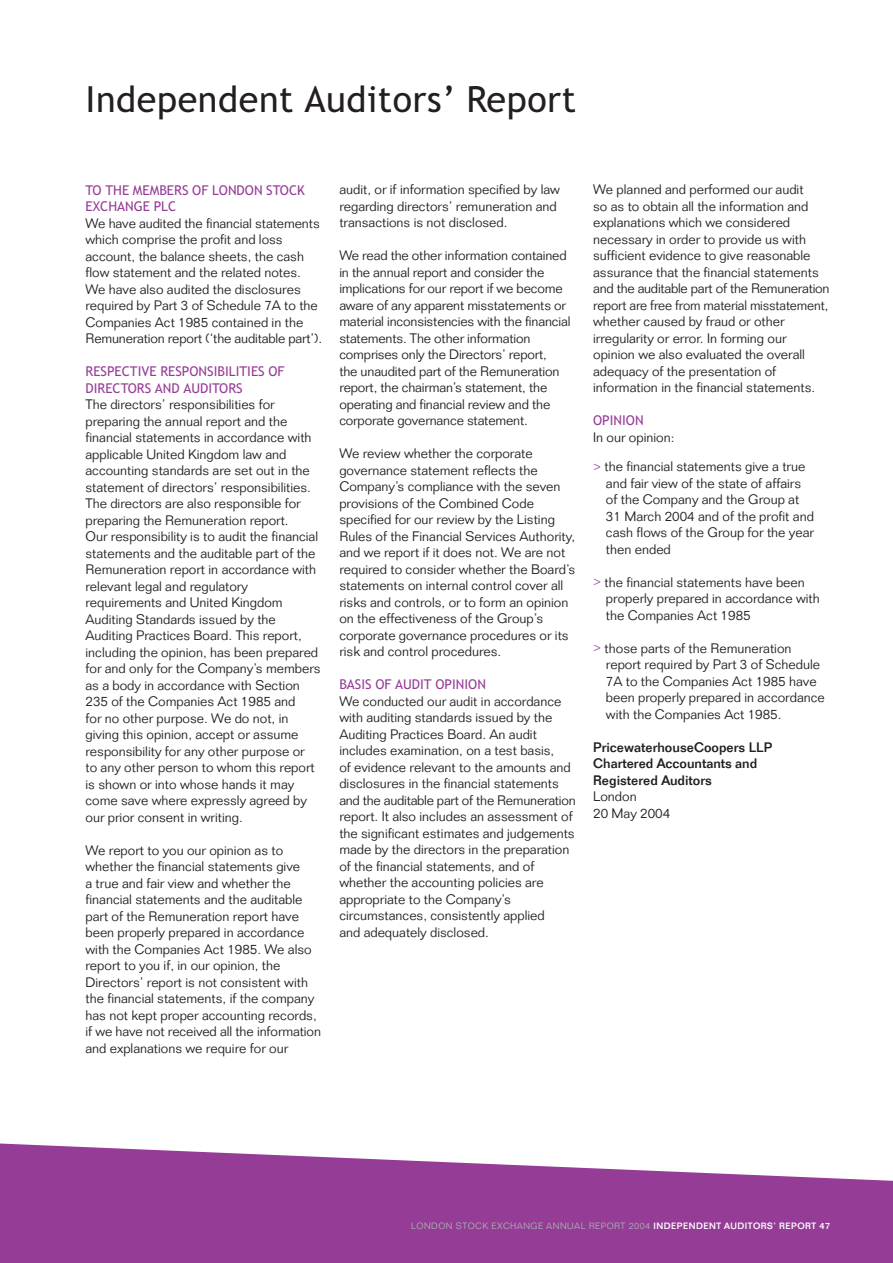
<style>
.page{position:relative;width:893px;height:1263px;background:#fff}
.page>*{position:absolute;margin:0;border:0;box-sizing:border-box;transform-origin:0 0}
.t1{font:36px "Trebuchet MS";letter-spacing:.015em;color:#231f1f}
.t2{font:300 13.5px/16.5px "Folio";color:#231f1f}
.t3{font:13.5px/16.5px "Trebuchet MS";color:#953d96}
.t4{font:500 13.5px/16.5px "Folio";color:#231f1f}
.t5{font:300 9px "Folio";letter-spacing:.055em;color:#a7b4ad}
.s1{color:#953d96}
.s2{font-weight:500;color:#fff}
</style>
<div class="page">
<svg style="left:0;top:1143px;width:892px;height:120px;fill:#953d96"></svg>
<h1 class="t1" style="left:85px;top:85px;width:492px">Independent Auditors’ Report</h1>
<p class="t3" style="left:85px;top:183px;width:221px">TO THE MEMBERS OF LONDON STOCK<br>EXCHANGE PLC</p>
<p class="t2" style="left:85px;top:216px;width:238px">We have audited the financial statements which comprise the profit and loss account, the balance sheets, the cash flow statement and the related notes.<br>We have also audited the disclosures required by Part 3 of Schedule 7A to the Companies Act 1985 contained in the Remuneration report (‘the auditable part’).</p>
<p class="t3" style="left:85px;top:364px;width:201px">RESPECTIVE RESPONSIBILITIES OF<br>DIRECTORS AND AUDITORS</p>
<p class="t2" style="left:85px;top:398px;width:236px">The directors’ responsibilities for preparing the annual report and the financial statements in accordance with applicable United Kingdom law and accounting standards are set out in the statement of directors’ responsibilities.<br>The directors are also responsible for preparing the Remuneration report.<br>Our responsibility is to audit the financial statements and the auditable part of the Remuneration report in accordance with relevant legal and regulatory requirements and United Kingdom Auditing Standards issued by the Auditing Practices Board. This report, including the opinion, has been prepared for and only for the Company’s members as a body in accordance with Section 235 of the Companies Act 1985 and<br>for no other purpose. We do not, in giving this opinion, accept or assume responsibility for any other purpose or<br>to any other person to whom this report is shown or into whose hands it may come save where expressly agreed by our prior consent in writing.</p>
<p class="t2" style="left:85px;top:843px;width:237px">We report to you our opinion as to whether the financial statements give<br>a true and fair view and whether the financial statements and the auditable part of the Remuneration report have been properly prepared in accordance with the Companies Act 1985. We also report to you if, in our opinion, the Directors’ report is not consistent with the financial statements, if the company has not kept proper accounting records, if we have not received all the information and explanations we require for our</p>
<p class="t2" style="left:339px;top:183px;width:222px">audit, or if information specified by law regarding directors’ remuneration and transactions is not disclosed.</p>
<p class="t2" style="left:339px;top:249px;width:232px">We read the other information contained in the annual report and consider the implications for our report if we become aware of any apparent misstatements or material inconsistencies with the financial statements. The other information comprises only the Directors’ report,<br>the unaudited part of the Remuneration report, the chairman’s statement, the operating and financial review and the corporate governance statement.</p>
<p class="t2" style="left:339px;top:447px;width:237px">We review whether the corporate governance statement reflects the Company’s compliance with the seven provisions of the Combined Code specified for our review by the Listing Rules of the Financial Services Authority, and we report if it does not. We are not required to consider whether the Board’s statements on internal control cover all risks and controls, or to form an opinion on the effectiveness of the Group’s corporate governance procedures or its risk and control procedures.</p>
<p class="t3" style="left:339px;top:678px;width:148px">BASIS OF AUDIT OPINION</p>
<p class="t2" style="left:339px;top:695px;width:238px">We conducted our audit in accordance with auditing standards issued by the Auditing Practices Board. An audit includes examination, on a test basis,<br>of evidence relevant to the amounts and disclosures in the financial statements and the auditable part of the Remuneration report. It also includes an assessment of the significant estimates and judgements made by the directors in the preparation of the financial statements, and of whether the accounting policies are appropriate to the Company’s circumstances, consistently applied<br>and adequately disclosed.</p>
<p class="t2" style="left:593px;top:183px;width:238px">We planned and performed our audit<br>so as to obtain all the information and explanations which we considered necessary in order to provide us with sufficient evidence to give reasonable assurance that the financial statements and the auditable part of the Remuneration report are free from material misstatement, whether caused by fraud or other irregularity or error. In forming our opinion we also evaluated the overall adequacy of the presentation of information in the financial statements.</p>
<p class="t3" style="left:593px;top:414px;width:52px">OPINION</p>
<p class="t2" style="left:593px;top:424px;width:214px;line-height:29.5px">In our opinion:<br><span class="s1">&gt;</span> the financial statements give a true</p>
<p class="t2" style="left:606px;top:477px;width:209px">and fair view of the state of affairs of the Company and the Group at<br>31 March 2004 and of the profit and cash flows of the Group for the year then ended</p>
<p class="t2" style="left:606px;top:576px;width:215px;text-indent:-13px"><span class="s1">&gt;</span> the financial statements have been properly prepared in accordance with the Companies Act 1985</p>
<p class="t2" style="left:606px;top:642px;width:220px;text-indent:-13px"><span class="s1">&gt;</span> those parts of the Remuneration report required by Part 3 of Schedule 7A to the Companies Act 1985 have been properly prepared in accordance with the Companies Act 1985.</p>
<p class="t4" style="left:593px;top:740px;width:180px">PricewaterhouseCoopers LLP<br>Chartered Accountants and<br>Registered Auditors</p>
<p class="t2" style="left:593px;top:790px;width:79px">London<br>20 May 2004</p>
<p class="t5" style="left:411px;top:1222px;width:420px">LONDON STOCK EXCHANGE ANNUAL REPORT 2004 <span class="s2">INDEPENDENT AUDITORS’ REPORT 47</span></p>
</div>
